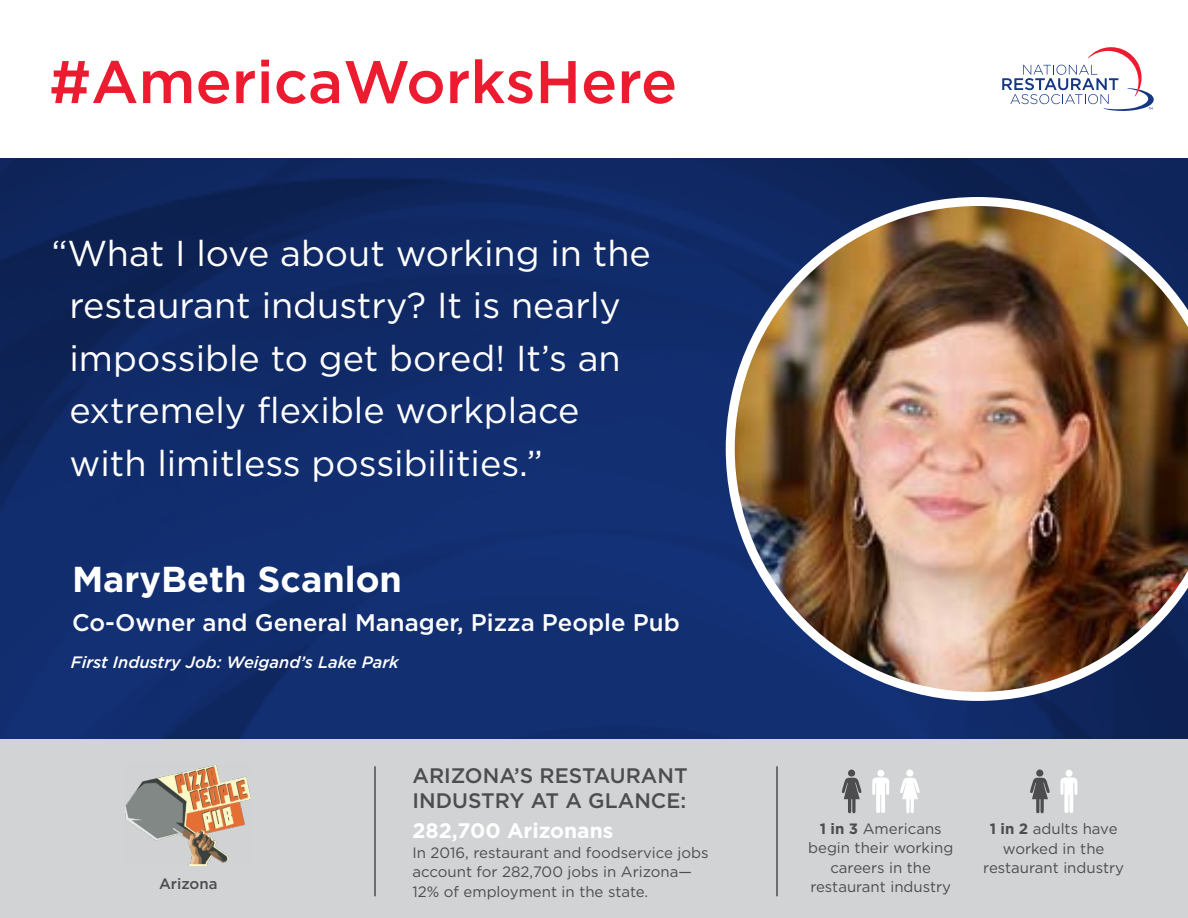
<style>
.page{position:relative;width:1188px;height:918px;background:#fff}
.page>*{position:absolute;margin:0;border:0;box-sizing:border-box;transform-origin:0 0}
.t1{font:500 60px "Gotham";color:#ed1b2f}
.t2{font:36px/52.5px "Gotham";color:#fff}
.t3{font:700 36px "Gotham";color:#fff}
.t4{font:500 24px "Gotham";color:#fff}
.t5{font:500 21px/25.2px "Gotham";color:#4d4d4f}
.t6{font:700 21px "Gotham";color:#fff}
.t7{font:italic 500 16.5px "Gotham";color:#fff}
.t8{font:15px/19.5px "Gotham";color:#4d4d4f;text-align:center}
.t9{font:500 15px "Gotham";color:#4d4d4f}
.s1{font-weight:700}
</style>
<div class="page">
<img style="left:0;top:158px;width:1188px;height:582px">
<img style="left:726px;top:197px;width:462px;height:504px">
<svg style="left:1002px;top:47px;width:152px;height:64px"></svg>
<div style="left:0;top:740px;width:1188px;height:178px;background:#d1d3d4"></div>
<hr style="left:776px;top:767px;width:2px;height:129px;background:#4d4d4f">
<svg style="left:872px;top:770px;width:17px;height:43px"></svg>
<svg style="left:842px;top:769px;width:20px;height:45px"></svg>
<svg style="left:900px;top:769px;width:20px;height:44px"></svg>
<svg style="left:1060px;top:770px;width:17px;height:43px"></svg>
<svg style="left:1030px;top:769px;width:20px;height:45px"></svg>
<hr style="left:374px;top:767px;width:2px;height:129px;background:#4d4d4f">
<img style="left:126px;top:766px;width:125px;height:99px">
<h1 class="t1" style="left:49px;top:43px;width:630px">#AmericaWorksHere</h1>
<h2 class="t2" style="left:69px;top:226px;width:583px;text-indent:-18px">“What I love about working in the restaurant industry? It is nearly impossible to get bored! It’s an extremely flexible workplace with limitless possibilities.”</h2>
<h2 class="t3" style="left:72px;top:556px;width:331px">MaryBeth Scanlon</h2>
<h3 class="t4" style="left:72px;top:607px;width:609px">Co-Owner and General Manager, Pizza People Pub</h3>
<p class="t7" style="left:71px;top:652px;width:329px">First Industry Job: Weigand’s Lake Park</p>
<p class="t9" style="left:159px;top:874px;width:60px">Arizona</p>
<h3 class="t5" style="left:412px;top:762px;width:277px">ARIZONA’S RESTAURANT<br>INDUSTRY AT A GLANCE:</h3>
<h3 class="t6" style="left:412px;top:817px;width:202px">282,700 Arizonans</h3>
<p class="t8" style="left:413px;top:842px;width:298px;text-align:left">In 2016, restaurant and foodservice jobs account for 282,700 jobs in Arizona—<br>12% of employment in the state.</p>
<p class="t8" style="left:808px;top:818px;width:147px"><span class="s1">1 in 3</span> Americans begin their working careers in the restaurant industry</p>
<p class="t8" style="left:983px;top:819px;width:142px"><span class="s1">1 in 2</span> adults have worked in the restaurant industry</p>
</div>
